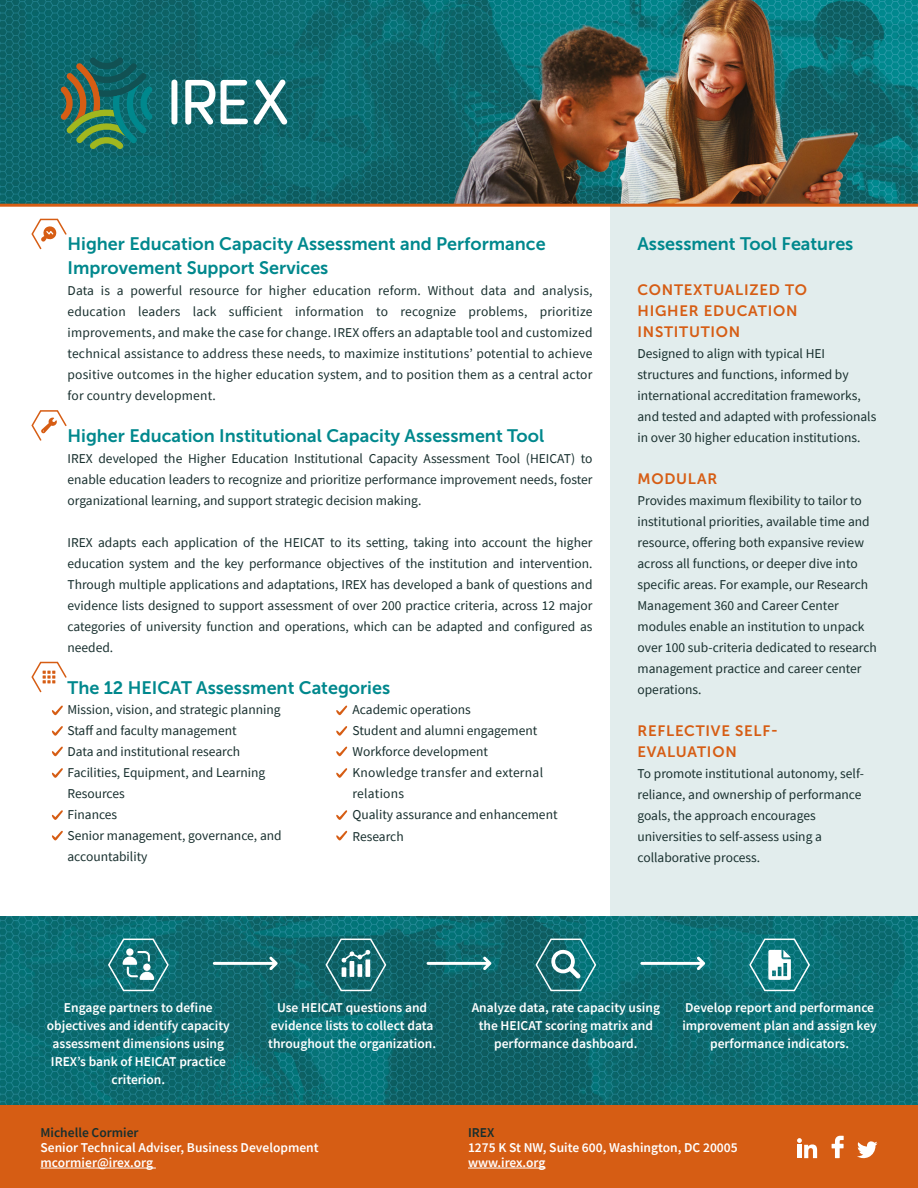
<style>
.page{position:relative;width:918px;height:1188px;background:#fff}
.page>*{position:absolute;margin:0;border:0;box-sizing:border-box;transform-origin:0 0}
.t1{font:18px/24px "Museo Sans 700";color:#00888d}
.t2{font:15px/21px "Museo Sans 700";letter-spacing:.05em;color:#d65d14}
.t3{font:13.5px/21px "Source Sans Pro";color:#182f2e}
.t4{font:600 13.5px/18px "Source Sans Pro";color:#fff;text-align:center}
.t5{font:600 13.5px "Source Sans Pro";color:#182f2e}
</style>
<div class="page">
<div style="left:610px;top:0;width:308px;height:1188px;background:#e2eded"></div>
<img style="left:0;top:0;width:918px;height:204px">
<div style="left:171px;top:80px;width:6px;height:45px;background:#fff;border-radius:3px"></div>
<svg style="left:185px;top:80px;width:30px;height:45px"></svg>
<svg style="left:221px;top:79px;width:67px;height:46px"></svg>
<svg style="left:60px;top:57px;width:93px;height:92px;background:#2f705d"></svg>
<hr style="left:0;top:204px;width:918px;height:3px;background:#d65d14">
<img style="left:0;top:917px;width:918px;height:189px">
<div style="left:0;top:1106px;width:918px;height:82px;background:#d65d14"></div>
<svg style="left:748px;top:937px;width:63px;height:55px;background:#419498"></svg>
<svg style="left:535px;top:937px;width:62px;height:55px;background:#348286"></svg>
<svg style="left:325px;top:937px;width:62px;height:55px;background:#3b8084"></svg>
<svg style="left:107px;top:937px;width:63px;height:55px;background:#38888d"></svg>
<svg style="left:213px;top:957px;width:65px;height:13px"></svg>
<svg style="left:427px;top:957px;width:64px;height:13px"></svg>
<svg style="left:640px;top:957px;width:65px;height:13px"></svg>
<svg style="left:31px;top:218px;width:36px;height:32px"></svg>
<svg style="left:31px;top:410px;width:36px;height:31px"></svg>
<hr style="left:40px;top:1168px;width:116px;height:1px;background:#fff">
<hr style="left:468px;top:1168px;width:78px;height:1px;background:#fff">
<svg style="left:832px;top:1136px;width:12px;height:22px"></svg>
<svg style="left:857px;top:1141px;width:20px;height:18px"></svg>
<svg style="left:52px;top:706px;width:11px;height:9px"></svg>
<svg style="left:52px;top:726px;width:11px;height:10px"></svg>
<svg style="left:52px;top:747px;width:11px;height:9px"></svg>
<svg style="left:52px;top:768px;width:11px;height:10px"></svg>
<svg style="left:52px;top:810px;width:11px;height:10px"></svg>
<svg style="left:52px;top:831px;width:11px;height:10px"></svg>
<svg style="left:336px;top:706px;width:11px;height:9px"></svg>
<svg style="left:336px;top:726px;width:11px;height:10px"></svg>
<svg style="left:336px;top:747px;width:11px;height:9px"></svg>
<svg style="left:336px;top:768px;width:11px;height:10px"></svg>
<svg style="left:336px;top:810px;width:11px;height:10px"></svg>
<svg style="left:336px;top:831px;width:11px;height:10px"></svg>
<svg style="left:31px;top:661px;width:36px;height:32px"></svg>
<svg style="left:797px;top:1138px;width:20px;height:20px"></svg>
<h1 class="t1" style="left:68px;top:231px;width:480px">Higher Education Capacity Assessment and Performance<br>Improvement Support Services</h1>
<p class="t3" style="left:68px;top:280px;width:527px;text-align:justify">Data is a powerful resource for higher education reform. Without data and analysis, education leaders lack sufficient information to recognize problems, prioritize improvements, and make the case for change. IREX offers an adaptable tool and customized technical assistance to address these needs, to maximize institutions’ potential to achieve positive outcomes in the higher education system, and to position them as a central actor for country development.</p>
<h1 class="t1" style="left:68px;top:423px;width:478px">Higher Education Institutional Capacity Assessment Tool</h1>
<p class="t3" style="left:68px;top:448px;width:527px;text-align:justify">IREX developed the Higher Education Institutional Capacity Assessment Tool (HEICAT) to enable education leaders to recognize and prioritize performance improvement needs, foster organizational learning, and support strategic decision making.</p>
<p class="t3" style="left:68px;top:532px;width:527px;text-align:justify">IREX adapts each application of the HEICAT to its setting, taking into account the higher education system and the key performance objectives of the institution and intervention.<br>Through multiple applications and adaptations, IREX has developed a bank of questions and evidence lists designed to support assessment of over 200 practice criteria, across 12 major categories of university function and operations, which can be adapted and configured as needed.</p>
<h1 class="t1" style="left:68px;top:675px;width:324px">The 12 HEICAT Assessment Categories</h1>
<p class="t3" style="left:68px;top:699px;width:216px">Mission, vision, and strategic planning<br>Staff and faculty management<br>Data and institutional research<br>Facilities, Equipment, and Learning<br>Resources<br>Finances<br>Senior management, governance, and accountability</p>
<p class="t3" style="left:352px;top:699px;width:207px">Academic operations<br>Student and alumni engagement<br>Workforce development<br>Knowledge transfer and external relations<br>Quality assurance and enhancement<br>Research</p>
<h1 class="t1" style="left:638px;top:231px;width:217px">Assessment Tool Features</h1>
<p class="t2" style="left:638px;top:279px;width:171px">CONTEXTUALIZED TO<br>HIGHER EDUCATION<br>INSTITUTION</p>
<p class="t3" style="left:638px;top:343px;width:240px">Designed to align with typical HEI structures and functions, informed by international accreditation frameworks, and tested and adapted with professionals in over 30 higher education institutions.</p>
<p class="t2" style="left:638px;top:468px;width:81px">MODULAR</p>
<p class="t3" style="left:638px;top:490px;width:241px">Provides maximum flexibility to tailor to institutional priorities, available time and resource, offering both expansive review across all functions, or deeper dive into specific areas. For example, our Research Management 360 and Career Center modules enable an institution to unpack over 100 sub-criteria dedicated to research management practice and career center operations.</p>
<p class="t2" style="left:638px;top:720px;width:142px">REFLECTIVE SELF-<br>EVALUATION</p>
<p class="t3" style="left:638px;top:763px;width:228px">To promote institutional autonomy, self&shy;reliance, and ownership of performance goals, the approach encourages universities to self-assess using a collaborative process.</p>
<p class="t4" style="left:47px;top:999px;width:185px">Engage partners to define objectives and identify capacity assessment dimensions using<br>IREX’s bank of HEICAT practice criterion.</p>
<p class="t4" style="left:268px;top:999px;width:169px">Use HEICAT questions and evidence lists to collect data throughout the organization.</p>
<p class="t4" style="left:472px;top:999px;width:190px">Analyze data, rate capacity using the HEICAT scoring matrix and performance dashboard.</p>
<p class="t4" style="left:682px;top:999px;width:196px">Develop report and performance improvement plan and assign key performance indicators.</p>
<p class="t5" style="left:40px;top:1124px;width:100px">Michelle Cormier</p>
<p class="t4" style="left:40px;top:1140px;width:280px;line-height:15px;text-align:left">Senior Technical Adviser, Business Development mcormier@irex.org</p>
<p class="t5" style="left:468px;top:1124px;width:28px">IREX</p>
<p class="t4" style="left:468px;top:1140px;width:271px;line-height:15px;text-align:left">1275 K St NW, Suite 600, Washington, DC 20005 www.irex.org</p>
</div>
